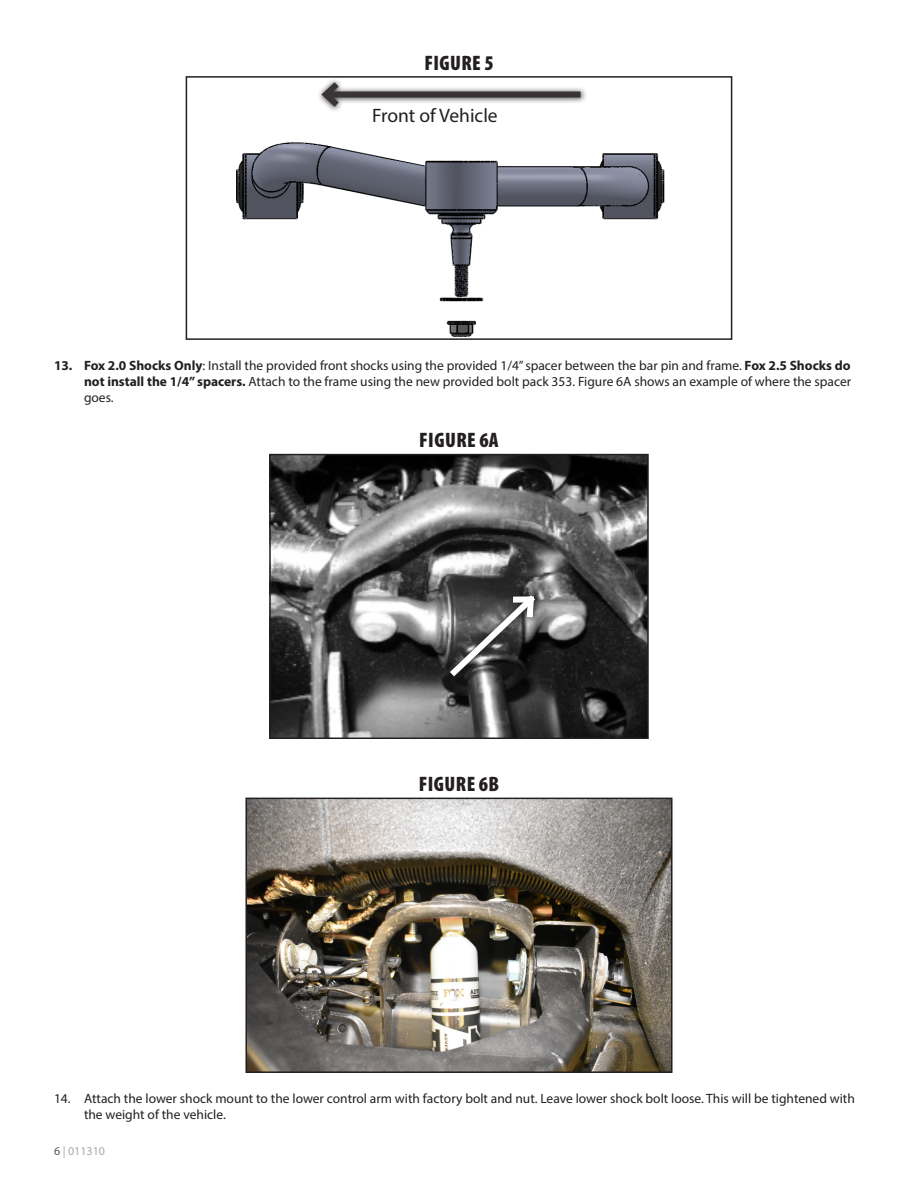
<style>
.page{position:relative;width:918px;height:1188px;background:#fff}
.page>*{position:absolute;margin:0;border:0;box-sizing:border-box;transform-origin:0 0}
.Photo-Caption{font:900 condensed 21px "Myriad Pro";letter-spacing:.02em;color:#231f20}
.t1{font:19.5px "Myriad Pro";color:#231f20}
.t2{font:13.5px/16.2px "Myriad Pro";color:#231f20;text-align:justify}
.t3{font:12px "Myriad Pro";color:#a8a9ad}
.s1{font-weight:700}
.s2{color:#57585a}
</style>
<div class="page">
<img style="left:236px;top:142px;width:429px;height:195px">
<svg style="left:345px;top:88px;width:241px;height:15px;background:#c9c8c8"></svg>
<div style="left:326px;top:92px;width:255px;height:6px;background:#393536"></div>
<svg style="left:319px;top:80px;width:26px;height:31px"></svg>
<div style="left:186px;top:76px;width:546px;height:264px;border:2px solid #231f20"></div>
<img style="left:272px;top:457px;width:374px;height:279px">
<svg style="left:445px;top:591px;width:96px;height:91px"></svg>
<svg style="left:446px;top:591px;width:93px;height:90px;background:#5a5959"></svg>
<div style="left:269px;top:454px;width:380px;height:285px;border:2px solid #231f20"></div>
<img style="left:248px;top:801px;width:422px;height:269px">
<div style="left:245px;top:798px;width:428px;height:275px;border:2px solid #231f20"></div>
<p class="Photo-Caption" style="left:424px;top:51px;width:71px">FIGURE 5</p>
<p class="t1" style="left:372px;top:104px;width:127px">Front of Vehicle</p>
<p class="t2" style="left:84px;top:357px;width:769px;text-indent:-30px"><span class="s1">13. Fox 2.0 Shocks Only</span>: Install the provided front shocks using the provided 1/4” spacer between the bar pin and frame. <span class="s1">Fox 2.5 Shocks do not install the 1/4” spacers.</span> Attach to the frame using the new provided bolt pack 353. Figure 6A shows an example of where the spacer goes.</p>
<p class="Photo-Caption" style="left:419px;top:429px;width:81px">FIGURE 6A</p>
<p class="Photo-Caption" style="left:419px;top:773px;width:82px">FIGURE 6B</p>
<p class="t2" style="left:84px;top:1090px;width:772px;text-indent:-30px">14. Attach the lower shock mount to the lower control arm with factory bolt and nut. Leave lower shock bolt loose. This will be tightened with the weight of the vehicle.</p>
<p class="t3" style="left:54px;top:1143px;width:53px"><span class="s2">6</span> | 011310</p>
</div>
